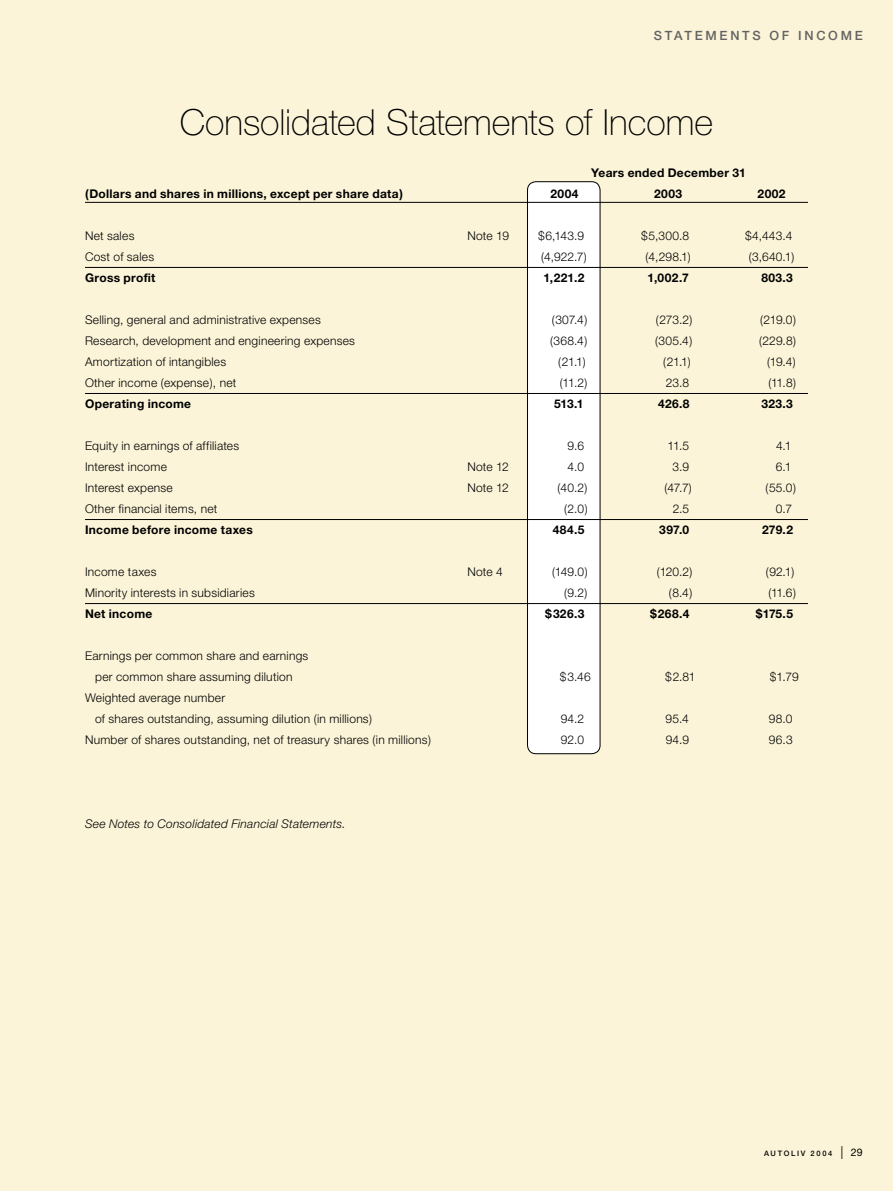
<style>
.page{position:relative;width:893px;height:1191px;background:#fbf4d8}
.page>*{position:absolute;margin:0;border:0;box-sizing:border-box;transform-origin:0 0}
.Autoliv_heading{font:100 36px "Helvetica Neue";color:#000}
.t1{font:500 12.75px "Helvetica Neue";letter-spacing:.215em;color:#636363}
.Autoliv_Finans_Mager{font:300 12px "Helvetica Neue";letter-spacing:.02em;color:#000}
.Autoliv_Finans_Fet_Linje{font:700 12px "Helvetica Neue";letter-spacing:.025em;color:#000}
.Autoliv_Finans_ÅR_Fet_Linje{font:700 12px "Helvetica Neue";letter-spacing:.025em;color:#000}
.Autoliv_Finans_Mager_Kursiv{font:italic 300 12px "Helvetica Neue";letter-spacing:.02em;color:#000}
.Autoliv_Finans_Fet{font:700 12px "Helvetica Neue";letter-spacing:.025em;color:#000}
.t2{font:10.5px "Helvetica Neue";color:#000}
.t3{font:500 7.5px "Helvetica Neue";letter-spacing:.225em;color:#000}
.s1{font-weight:100;font-size:18px}
</style>
<div class="page">
<div style="left:527px;top:181px;width:73px;height:572px;background:#fff"></div>
<hr style="left:85px;top:202px;width:723px;height:1px;background:#000">
<hr style="left:85px;top:267px;width:723px;height:1px;background:#000">
<hr style="left:85px;top:393px;width:723px;height:1px;background:#000">
<hr style="left:85px;top:519px;width:723px;height:1px;background:#000">
<hr style="left:85px;top:603px;width:723px;height:1px;background:#000">
<p class="t1" style="left:654px;top:28px;width:211px">STATEMENTS OF INCOME</p>
<p class="Autoliv_heading" style="left:180px;top:101px;width:535px">Consolidated Statements of Income</p>
<p class="Autoliv_Finans_Fet" style="left:591px;top:165px;width:156px">Years ended December 31</p>
<p class="Autoliv_Finans_ÅR_Fet_Linje" style="left:85px;top:186px;width:319px">(Dollars and shares in millions, except per share data)</p>
<p class="Autoliv_Finans_ÅR_Fet_Linje" style="left:550px;top:186px;width:30px">2004</p>
<p class="Autoliv_Finans_ÅR_Fet_Linje" style="left:654px;top:186px;width:30px">2003</p>
<p class="Autoliv_Finans_ÅR_Fet_Linje" style="left:758px;top:186px;width:29px">2002</p>
<p class="Autoliv_Finans_Mager" style="left:85px;top:228px;width:51px">Net sales</p>
<p class="Autoliv_Finans_Mager" style="left:468px;top:228px;width:43px">Note 19</p>
<p class="Autoliv_Finans_Mager" style="left:538px;top:228px;width:47px">$6,143.9</p>
<p class="Autoliv_Finans_Mager" style="left:641px;top:228px;width:50px">$5,300.8</p>
<p class="Autoliv_Finans_Mager" style="left:745px;top:228px;width:49px">$4,443.4</p>
<p class="Autoliv_Finans_Mager" style="left:85px;top:249px;width:71px">Cost of sales</p>
<p class="Autoliv_Finans_Mager" style="left:541px;top:249px;width:47px">(4,922.7)</p>
<p class="Autoliv_Finans_Mager" style="left:645px;top:249px;width:47px">(4,298.1)</p>
<p class="Autoliv_Finans_Mager" style="left:749px;top:249px;width:47px">(3,640.1)</p>
<p class="Autoliv_Finans_Fet_Linje" style="left:85px;top:270px;width:72px">Gross profit</p>
<p class="Autoliv_Finans_Fet_Linje" style="left:543px;top:270px;width:43px">1,221.2</p>
<p class="Autoliv_Finans_Fet_Linje" style="left:648px;top:270px;width:43px">1,002.7</p>
<p class="Autoliv_Finans_Fet_Linje" style="left:761px;top:270px;width:33px">803.3</p>
<p class="Autoliv_Finans_Mager" style="left:85px;top:312px;width:237px">Selling, general and administrative expenses</p>
<p class="Autoliv_Finans_Mager" style="left:552px;top:312px;width:37px">(307.4)</p>
<p class="Autoliv_Finans_Mager" style="left:656px;top:312px;width:38px">(273.2)</p>
<p class="Autoliv_Finans_Mager" style="left:760px;top:312px;width:38px">(219.0)</p>
<p class="Autoliv_Finans_Mager" style="left:85px;top:333px;width:271px">Research, development and engineering expenses</p>
<p class="Autoliv_Finans_Mager" style="left:550px;top:333px;width:39px">(368.4)</p>
<p class="Autoliv_Finans_Mager" style="left:655px;top:333px;width:39px">(305.4)</p>
<p class="Autoliv_Finans_Mager" style="left:759px;top:333px;width:39px">(229.8)</p>
<p class="Autoliv_Finans_Mager" style="left:85px;top:354px;width:143px">Amortization of intangibles</p>
<p class="Autoliv_Finans_Mager" style="left:558px;top:354px;width:29px">(21.1)</p>
<p class="Autoliv_Finans_Mager" style="left:663px;top:354px;width:29px">(21.1)</p>
<p class="Autoliv_Finans_Mager" style="left:767px;top:354px;width:30px">(19.4)</p>
<p class="Autoliv_Finans_Mager" style="left:85px;top:375px;width:153px">Other income (expense), net</p>
<p class="Autoliv_Finans_Mager" style="left:560px;top:375px;width:29px">(11.2)</p>
<p class="Autoliv_Finans_Mager" style="left:666px;top:375px;width:25px">23.8</p>
<p class="Autoliv_Finans_Mager" style="left:768px;top:375px;width:29px">(11.8)</p>
<p class="Autoliv_Finans_Fet_Linje" style="left:85px;top:396px;width:108px">Operating income</p>
<p class="Autoliv_Finans_Fet_Linje" style="left:554px;top:396px;width:31px">513.1</p>
<p class="Autoliv_Finans_Fet_Linje" style="left:658px;top:396px;width:33px">426.8</p>
<p class="Autoliv_Finans_Fet_Linje" style="left:761px;top:396px;width:33px">323.3</p>
<p class="Autoliv_Finans_Mager" style="left:85px;top:438px;width:156px">Equity in earnings of affiliates</p>
<p class="Autoliv_Finans_Mager" style="left:567px;top:438px;width:18px">9.6</p>
<p class="Autoliv_Finans_Mager" style="left:668px;top:438px;width:23px">11.5</p>
<p class="Autoliv_Finans_Mager" style="left:776px;top:438px;width:17px">4.1</p>
<p class="Autoliv_Finans_Mager" style="left:85px;top:459px;width:83px">Interest income</p>
<p class="Autoliv_Finans_Mager" style="left:468px;top:459px;width:43px">Note 12</p>
<p class="Autoliv_Finans_Mager" style="left:568px;top:459px;width:18px">4.0</p>
<p class="Autoliv_Finans_Mager" style="left:672px;top:459px;width:18px">3.9</p>
<p class="Autoliv_Finans_Mager" style="left:776px;top:459px;width:17px">6.1</p>
<p class="Autoliv_Finans_Mager" style="left:85px;top:480px;width:89px">Interest expense</p>
<p class="Autoliv_Finans_Mager" style="left:468px;top:480px;width:43px">Note 12</p>
<p class="Autoliv_Finans_Mager" style="left:557px;top:480px;width:31px">(40.2)</p>
<p class="Autoliv_Finans_Mager" style="left:664px;top:480px;width:29px">(47.7)</p>
<p class="Autoliv_Finans_Mager" style="left:766px;top:480px;width:32px">(55.0)</p>
<p class="Autoliv_Finans_Mager" style="left:85px;top:501px;width:134px">Other financial items, net</p>
<p class="Autoliv_Finans_Mager" style="left:564px;top:501px;width:25px">(2.0)</p>
<p class="Autoliv_Finans_Mager" style="left:673px;top:501px;width:18px">2.5</p>
<p class="Autoliv_Finans_Mager" style="left:776px;top:501px;width:18px">0.7</p>
<p class="Autoliv_Finans_Fet_Linje" style="left:85px;top:522px;width:169px">Income before income taxes</p>
<p class="Autoliv_Finans_Fet_Linje" style="left:553px;top:522px;width:33px">484.5</p>
<p class="Autoliv_Finans_Fet_Linje" style="left:659px;top:522px;width:32px">397.0</p>
<p class="Autoliv_Finans_Fet_Linje" style="left:762px;top:522px;width:33px">279.2</p>
<p class="Autoliv_Finans_Mager" style="left:85px;top:564px;width:73px">Income taxes</p>
<p class="Autoliv_Finans_Mager" style="left:468px;top:564px;width:37px">Note 4</p>
<p class="Autoliv_Finans_Mager" style="left:552px;top:564px;width:37px">(149.0)</p>
<p class="Autoliv_Finans_Mager" style="left:657px;top:564px;width:37px">(120.2)</p>
<p class="Autoliv_Finans_Mager" style="left:766px;top:564px;width:30px">(92.1)</p>
<p class="Autoliv_Finans_Mager" style="left:85px;top:585px;width:171px">Minority interests in subsidiaries</p>
<p class="Autoliv_Finans_Mager" style="left:564px;top:585px;width:25px">(9.2)</p>
<p class="Autoliv_Finans_Mager" style="left:669px;top:585px;width:25px">(8.4)</p>
<p class="Autoliv_Finans_Mager" style="left:768px;top:585px;width:29px">(11.6)</p>
<p class="Autoliv_Finans_Fet_Linje" style="left:85px;top:606px;width:69px">Net income</p>
<p class="Autoliv_Finans_Fet_Linje" style="left:545px;top:606px;width:41px">$326.3</p>
<p class="Autoliv_Finans_Fet_Linje" style="left:650px;top:606px;width:41px">$268.4</p>
<p class="Autoliv_Finans_Fet_Linje" style="left:756px;top:606px;width:39px">$175.5</p>
<p class="Autoliv_Finans_Mager" style="left:85px;top:648px;width:225px">Earnings per common share and earnings</p>
<p class="Autoliv_Finans_Mager" style="left:95px;top:669px;width:199px">per common share assuming dilution</p>
<p class="Autoliv_Finans_Mager" style="left:560px;top:669px;width:32px">$3.46</p>
<p class="Autoliv_Finans_Mager" style="left:665px;top:669px;width:32px">$2.81</p>
<p class="Autoliv_Finans_Mager" style="left:770px;top:669px;width:30px">$1.79</p>
<p class="Autoliv_Finans_Mager" style="left:85px;top:690px;width:142px">Weighted average number</p>
<p class="Autoliv_Finans_Mager" style="left:95px;top:711px;width:278px">of shares outstanding, assuming dilution (in millions)</p>
<p class="Autoliv_Finans_Mager" style="left:561px;top:711px;width:25px">94.2</p>
<p class="Autoliv_Finans_Mager" style="left:666px;top:711px;width:25px">95.4</p>
<p class="Autoliv_Finans_Mager" style="left:769px;top:711px;width:25px">98.0</p>
<p class="Autoliv_Finans_Mager" style="left:85px;top:732px;width:347px">Number of shares outstanding, net of treasury shares (in millions)</p>
<p class="Autoliv_Finans_Mager" style="left:561px;top:732px;width:25px">92.0</p>
<p class="Autoliv_Finans_Mager" style="left:666px;top:732px;width:25px">94.9</p>
<p class="Autoliv_Finans_Mager" style="left:769px;top:732px;width:25px">96.3</p>
<p class="Autoliv_Finans_Mager_Kursiv" style="left:85px;top:816px;width:262px">See Notes to Consolidated Financial Statements.</p>
<p class="t3" style="left:764px;top:1148px;width:70px">AUTOLIV 2004</p>
<p class="t2" style="left:841px;top:1145px;width:24px"><span class="s1">I</span> 29</p>
</div>
